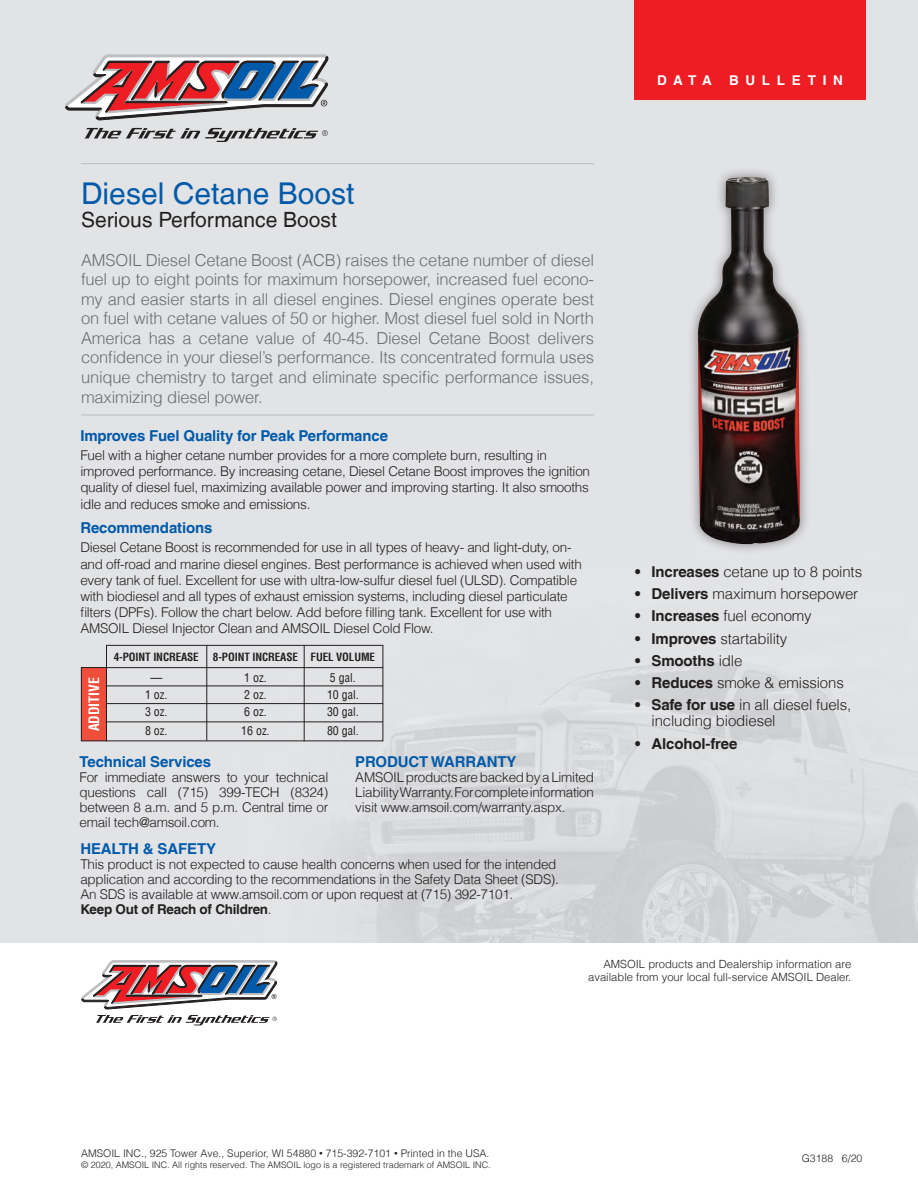
<style>
.page{position:relative;width:918px;height:1188px;background:#fff}
.page>*{position:absolute;margin:0;border:0;box-sizing:border-box;transform-origin:0 0}
.t1{font:30px "Helvetica LT";color:#015aaa}
.t2{font:21px "Helvetica LT";color:#231f20}
.t3{font:300 16.5px/19.5px "Helvetica LT";letter-spacing:-.01em;color:#6c6d70;text-align:justify}
.t4{font:300 15px/16.2px "Helvetica LT";letter-spacing:-.01em;color:#231f20}
.t5{font:700 15px "Helvetica LT";letter-spacing:-.01em;color:#015aaa}
.t6{font:700 15px "Helvetica LT";letter-spacing:-.01em;color:#231f20}
.t7{font:700 condensed 13.95px "Helvetica LT";color:#fff}
.t8{font:300 13.5px/16.2px "Helvetica LT";letter-spacing:-.02em;color:#231f20}
.t9{font:700 13.5px "Helvetica LT";letter-spacing:.5em;color:#fff}
.t10{font:condensed 11.85px "Helvetica LT";color:#231f20}
.t11{font:300 11.25px/12.8px "Helvetica LT";color:#231f20;text-align:right}
.t12{font:700 condensed 11.1px "Helvetica LT";letter-spacing:-.01em;color:#231f20}
.t13{font:300 10.5px "Helvetica LT";color:#231f20}
.t14{font:300 9px "Helvetica LT";color:#231f20}
.s1{font-weight:700}
.s2{font-weight:300}
.s3{font-size:7.5px}
</style>
<div class="page">
<svg style="left:65px;top:55px;width:263px;height:87px;background:#b099a2"></svg>
<hr style="left:81px;top:415px;width:513px;height:1px;background:#bcbdc0">
<hr style="left:81px;top:163px;width:513px;height:1px;background:#bcbdc0">
<div style="left:634px;top:0;width:232px;height:100px;background:#ee1d23"></div>
<svg style="left:82px;top:961px;width:195px;height:64px"></svg>
<div style="left:686px;top:166px;width:125px;height:389px;background:#231f20;opacity:.5"></div>
<img style="left:698px;top:177px;width:102px;height:367px">
<div style="left:81px;top:668px;width:25px;height:73px;background:#ef4f3a"></div>
<div style="left:81px;top:667px;width:26px;height:74px;border:1px solid #231f20"></div>
<div style="left:106px;top:645px;width:277px;height:96px;border:1px solid #231f20"></div>
<hr style="left:304px;top:645px;width:1px;height:96px;background:#231f20">
<hr style="left:106px;top:667px;width:277px;height:1px;background:#231f20">
<hr style="left:106px;top:685px;width:277px;height:1px;background:#231f20">
<hr style="left:106px;top:703px;width:277px;height:1px;background:#231f20">
<hr style="left:206px;top:645px;width:1px;height:96px;background:#231f20">
<hr style="left:106px;top:721px;width:277px;height:1px;background:#231f20">
<h1 class="t1" style="left:81px;top:176px;width:275px">Diesel Cetane Boost</h1>
<h2 class="t2" style="left:81px;top:207px;width:257px">Serious Performance Boost</h2>
<p class="t3" style="left:81px;top:250px;width:515px">AMSOIL Diesel Cetane Boost (ACB) raises the cetane number of diesel fuel up to eight points for maximum horsepower, increased fuel econo&shy;my and easier starts in all diesel engines. Diesel engines operate best on fuel with cetane values of 50 or higher. Most diesel fuel sold in North America has a cetane value of 40-45. Diesel Cetane Boost delivers confidence in your diesel’s performance. Its concentrated formula uses unique chemistry to target and eliminate specific performance issues, maximizing diesel power.</p>
<p class="t5" style="left:80px;top:426px;width:309px">Improves Fuel Quality for Peak Performance</p>
<p class="t8" style="left:80px;top:447px;width:511px">Fuel with a higher cetane number provides for a more complete burn, resulting in improved performance. By increasing cetane, Diesel Cetane Boost improves the ignition quality of diesel fuel, maximizing available power and improving starting. It also smooths idle and reduces smoke and emissions.</p>
<p class="t5" style="left:80px;top:519px;width:134px">Recommendations</p>
<p class="t8" style="left:80px;top:539px;width:503px">Diesel Cetane Boost is recommended for use in all types of heavy- and light-duty, on&shy;and off-road and marine diesel engines. Best performance is achieved when used with every tank of fuel. Excellent for use with ultra-low-sulfur diesel fuel (ULSD). Compatible with biodiesel and all types of exhaust emission systems, including diesel particulate filters (DPFs). Follow the chart below. Add before filling tank. Excellent for use with AMSOIL Diesel Injector Clean and AMSOIL Diesel Cold Flow.</p>
<p class="t12" style="left:114px;top:650px;width:87px">4-POINT INCREASE</p>
<p class="t12" style="left:213px;top:650px;width:164px">8-POINT INCREASE FUEL VOLUME</p>
<p class="t10" style="left:150px;top:670px;width:13px">—</p>
<p class="t10" style="left:244px;top:670px;width:24px">1 oz.</p>
<p class="t10" style="left:330px;top:670px;width:27px">5 gal.</p>
<p class="t10" style="left:145px;top:687px;width:24px">1 oz.</p>
<p class="t10" style="left:244px;top:687px;width:24px">2 oz.</p>
<p class="t10" style="left:327px;top:687px;width:33px">10 gal.</p>
<p class="t10" style="left:145px;top:705px;width:24px">3 oz.</p>
<p class="t10" style="left:244px;top:705px;width:24px">6 oz.</p>
<p class="t10" style="left:327px;top:705px;width:33px">30 gal.</p>
<p class="t7" style="left:85px;top:731px;width:56px;rotate:-90deg">ADDITIVE</p>
<p class="t10" style="left:145px;top:723px;width:24px">8 oz.</p>
<p class="t10" style="left:241px;top:723px;width:30px">16 oz.</p>
<p class="t10" style="left:327px;top:723px;width:33px">80 gal.</p>
<p class="t5" style="left:79px;top:753px;width:133px">Technical Services</p>
<p class="t8" style="left:79px;top:770px;width:250px;line-height:15px;text-align:justify">For immediate answers to your technical questions call (715) 399-TECH (8324) between 8 a.m. and 5 p.m. Central time or email tech@amsoil.com.</p>
<p class="t5" style="left:355px;top:753px;width:163px">PRODUCT WARRANTY</p>
<p class="t8" style="left:355px;top:770px;width:240px;line-height:15px;text-align:justify">AMSOIL products are backed by a Limited Liability Warranty. For complete information visit www.amsoil.com/warranty.aspx.</p>
<p class="t5" style="left:80px;top:840px;width:137px">HEALTH &amp; SAFETY</p>
<p class="t8" style="left:80px;top:857px;width:480px;line-height:15px">This product is not expected to cause health concerns when used for the intended application and according to the recommendations in the Safety Data Sheet (SDS).<br>An SDS is available at www.amsoil.com or upon request at (715) 392-7101.<br><span class="s1">Keep Out of Reach of Children</span>.</p>
<p class="t9" style="left:657px;top:72px;width:56px">DATA</p>
<p class="t9" style="left:729px;top:72px;width:115px">BULLETIN</p>
<p class="t4" style="left:635px;top:563px;width:229px"><span class="s1">• Increases</span> cetane up to 8 points</p>
<p class="t4" style="left:635px;top:586px;width:225px"><span class="s1">• Delivers</span> maximum horsepower</p>
<p class="t4" style="left:635px;top:608px;width:178px"><span class="s1">• Increases</span> fuel economy</p>
<p class="t4" style="left:635px;top:630px;width:154px"><span class="s1">• Improves</span> startability</p>
<p class="t6" style="left:635px;top:651px;width:109px">• Smooths <span class="s2">idle</span></p>
<p class="t4" style="left:635px;top:674px;width:210px"><span class="s1">• Reduces</span> smoke &amp; emissions</p>
<p class="t4" style="left:652px;top:697px;width:201px;text-indent:-16px"><span class="s1">• Safe for use</span> in all diesel fuels, including biodiesel</p>
<p class="t6" style="left:635px;top:734px;width:104px">• Alcohol-free</p>
<p class="t13" style="left:81px;top:1147px;width:410px">AMSOIL INC., 925 Tower Ave., Superior, WI 54880 <span class="s3">•</span> 715-392-7101 <span class="s3">•</span> Printed in the USA.</p>
<p class="t14" style="left:81px;top:1159px;width:411px">© 2020, AMSOIL INC. All rights reserved. The AMSOIL logo is a registered trademark of AMSOIL INC.</p>
<p class="t11" style="left:588px;top:958px;width:265px">AMSOIL products and Dealership information are available from your local full-service AMSOIL Dealer.</p>
<p class="t13" style="left:802px;top:1152px;width:62px">G3188 6/20</p>
</div>
